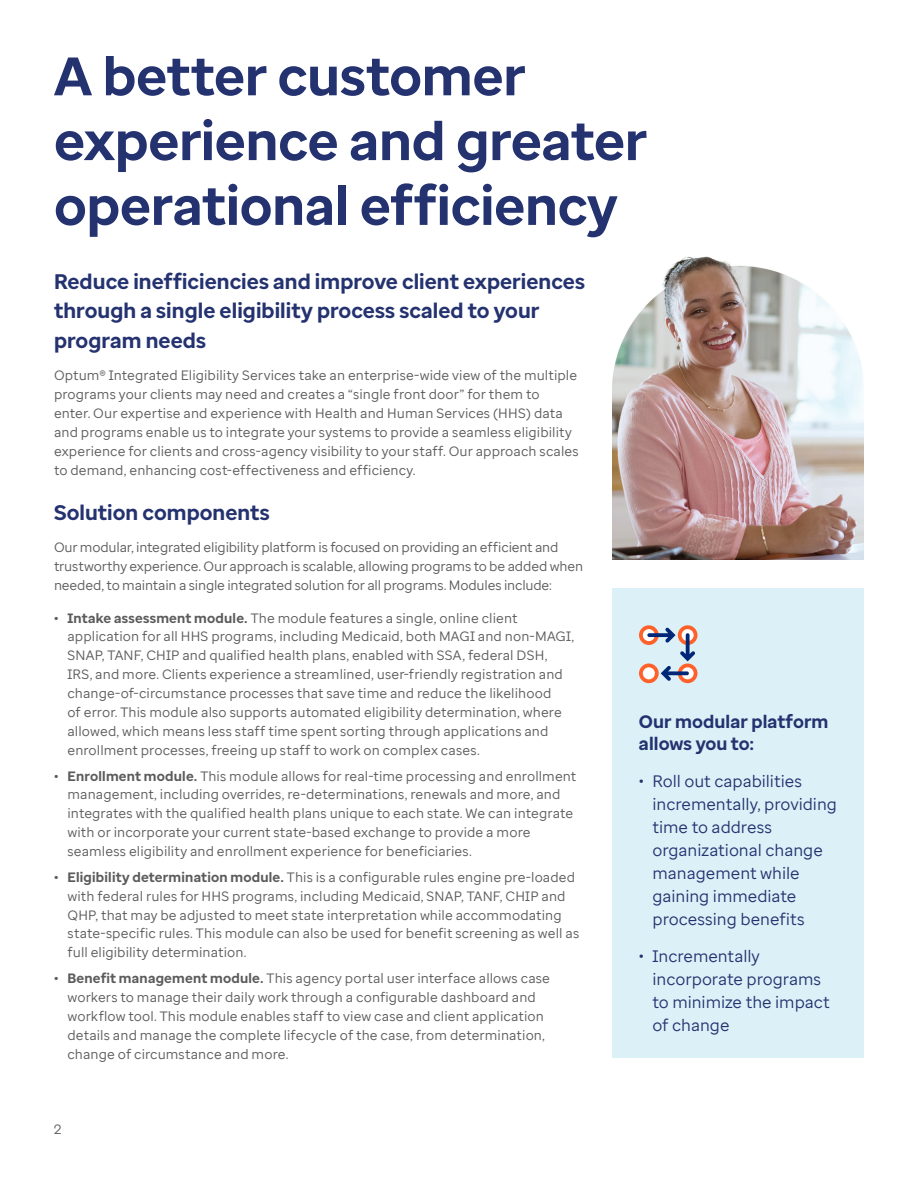
<style>
.page{position:relative;width:918px;height:1188px;background:#fff}
.page>*{position:absolute;margin:0;border:0;box-sizing:border-box;transform-origin:0 0}
.Headline{font:700 54px/64.8px "Optum Sans";letter-spacing:-.005em;color:#243270}
.Body{font:700 21px/29.4px "Optum Sans";letter-spacing:.005em;color:#243270}
.Subhead{font:700 21px "Optum Sans";color:#243270}
.Callout_header{font:700 18px/21.6px "Optum Sans";letter-spacing:.005em;color:#243270}
.t1{font:16.5px/23.1px "Optum Sans";letter-spacing:-.005em;color:#243270}
.Body-2{font:13.5px/18.9px "Optum Sans";letter-spacing:.005em;color:#5a5b5a}
.Body-3{font:13.5px/18.9px "Optum Sans";letter-spacing:-.015em;color:#5a5b5a}
.Page_number{font:13.5px "Optum Sans";color:#5a5b5a}
.s1{font-weight:700}
</style>
<div class="page">
<img style="left:612px;top:256px;width:252px;height:304px">
<div style="left:612px;top:688px;width:252px;height:370px;background:#dbf1f7"></div>
<div style="left:612px;top:588px;width:252px;height:100px;background:#dbf1f7"></div>
<svg style="left:639px;top:625px;width:58px;height:58px"></svg>
<p class="Headline" style="left:54px;top:44px;width:594px">A better customer experience and greater operational efficiency</p>
<p class="Body" style="left:54px;top:267px;width:533px">Reduce inefficiencies and improve client experiences through a single eligibility process scaled to your program needs</p>
<p class="Body-2" style="left:54px;top:366px;width:526px">Optum® Integrated Eligibility Services take an enterprise-wide view of the multiple programs your clients may need and creates a “single front door” for them to enter. Our expertise and experience with Health and Human Services (HHS) data and programs enable us to integrate your systems to provide a seamless eligibility experience for clients and cross-agency visibility to your staff. Our approach scales to demand, enhancing cost-effectiveness and efficiency.</p>
<p class="Subhead" style="left:54px;top:499px;width:217px">Solution components</p>
<p class="Body-3" style="left:54px;top:538px;width:531px">Our modular, integrated eligibility platform is focused on providing an efficient and trustworthy experience. Our approach is scalable, allowing programs to be added when needed, to maintain a single integrated solution for all programs. Modules include:</p>
<p class="Body-2" style="left:68px;top:608px;width:508px;text-indent:-14px"><span class="s1">• Intake assessment module.</span> The module features a single, online client application for all HHS programs, including Medicaid, both MAGI and non-MAGI, SNAP, TANF, CHIP and qualified health plans, enabled with SSA, federal DSH, IRS, and more. Clients experience a streamlined, user-friendly registration and change-of-circumstance processes that save time and reduce the likelihood<br>of error. This module also supports automated eligibility determination, where allowed, which means less staff time spent sorting through applications and enrollment processes, freeing up staff to work on complex cases.</p>
<p class="Body-2" style="left:68px;top:766px;width:510px;text-indent:-14px"><span class="s1">• Enrollment module.</span> This module allows for real-time processing and enrollment management, including overrides, re-determinations, renewals and more, and integrates with the qualified health plans unique to each state. We can integrate with or incorporate your current state-based exchange to provide a more seamless eligibility and enrollment experience for beneficiaries.</p>
<p class="Body-2" style="left:68px;top:867px;width:513px;text-indent:-14px"><span class="s1">• Eligibility determination module.</span> This is a configurable rules engine pre-loaded with federal rules for HHS programs, including Medicaid, SNAP, TANF, CHIP and QHP, that may be adjusted to meet state interpretation while accommodating state-specific rules. This module can also be used for benefit screening as well as full eligibility determination.</p>
<p class="Body-2" style="left:68px;top:969px;width:484px;text-indent:-14px"><span class="s1">• Benefit management module.</span> This agency portal user interface allows case workers to manage their daily work through a configurable dashboard and workflow tool. This module enables staff to view case and client application details and manage the complete lifecycle of the case, from determination, change of circumstance and more.</p>
<p class="Callout_header" style="left:639px;top:711px;width:191px">Our modular platform allows you to:</p>
<p class="t1" style="left:652px;top:769px;width:186px;text-indent:-14px">• Roll out capabilities incrementally, providing time to address organizational change management while gaining immediate processing benefits</p>
<p class="t1" style="left:652px;top:944px;width:179px;text-indent:-14px">• Incrementally incorporate programs to minimize the impact of change</p>
<p class="Page_number" style="left:54px;top:1120px;width:9px">2</p>
</div>
